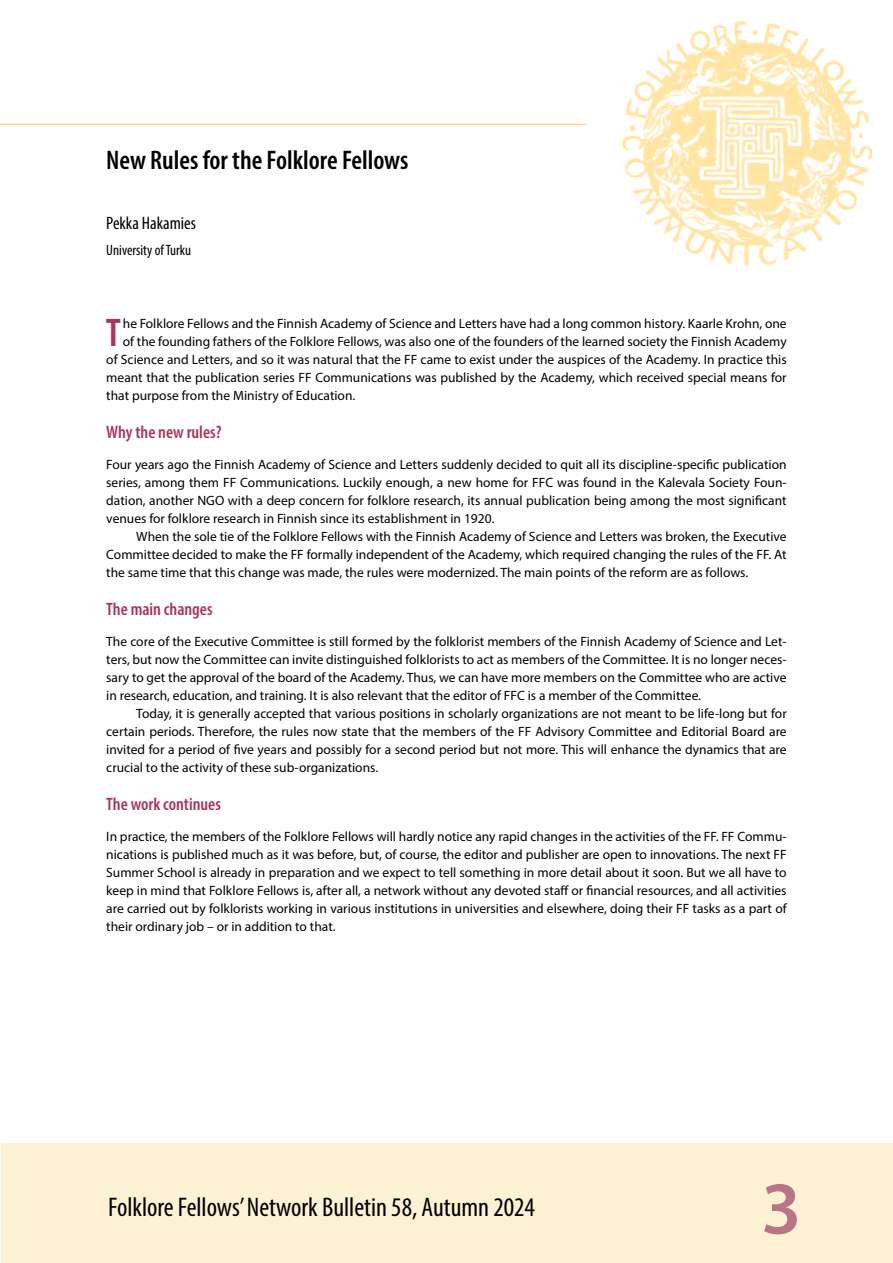
<style>
.page{position:relative;width:893px;height:1263px;background:#fff}
.page>*{position:absolute;margin:0;border:0;box-sizing:border-box;transform-origin:0 0}
.t1{font:600 75px "Myriad Pro";color:#ba7487}
.Anfangi{font:600 condensed 40.2px "Myriad Pro";color:#a6365d}
.t2{font:condensed 27px "Myriad Pro";color:#000}
.Artikkelin_otsikko{font:600 condensed 27px "Myriad Pro";color:#000}
.Väliotsikko{font:600 condensed 18px "Myriad Pro";color:#a6365d}
.Artikkelin_kirjoittaja{font:condensed 18px "Myriad Pro";color:#000}
.Artikkelin_kirjoittajan_affiliaatio{font:condensed 15px "Myriad Pro";color:#000}
.Leipis_1__kpl{font:13.5px/18px "Myriad Pro";color:#000;text-align:justify}
.Leipis{font:13.5px/18px "Myriad Pro";color:#000;text-align:justify}
.Anfangi-2{font:13.5px "Myriad Pro";color:#000}
</style>
<div class="page">
<div style="left:1px;top:1143px;width:892px;height:120px;background:#fef2d4"></div>
<hr style="left:0;top:124px;width:586px;height:1px;background:#fed87d">
<img style="left:622px;top:21px;width:249px;height:245px">
<p class="Artikkelin_otsikko" style="left:106px;top:143px;width:304px">New Rules for the Folklore Fellows</p>
<p class="Artikkelin_kirjoittaja" style="left:106px;top:212px;width:91px">Pekka Hakamies</p>
<p class="Artikkelin_kirjoittajan_affiliaatio" style="left:106px;top:241px;width:86px">University of Turku</p>
<p class="Anfangi" style="left:106px;top:308px;width:17px">T</p>
<p class="Anfangi-2" style="left:123px;top:315px;width:665px">he Folklore Fellows and the Finnish Academy of Science and Letters have had a long common history. Kaarle Krohn, one</p>
<p class="Anfangi-2" style="left:123px;top:333px;width:665px">of the founding fathers of the Folklore Fellows, was also one of the founders of the learned society the Finnish Academy</p>
<p class="Anfangi-2" style="left:106px;top:351px;width:682px">of Science and Letters, and so it was natural that the FF came to exist under the auspices of the Academy. In practice this</p>
<p class="Anfangi-2" style="left:106px;top:369px;width:682px">meant that the publication series FF Communications was published by the Academy, which received special means for</p>
<p class="Anfangi-2" style="left:106px;top:387px;width:251px">that purpose from the Ministry of Education.</p>
<p class="Väliotsikko" style="left:106px;top:421px;width:117px">Why the new rules?</p>
<p class="Leipis_1__kpl" style="left:106px;top:455px;width:682px">Four years ago the Finnish Academy of Science and Letters suddenly decided to quit all its discipline-specific publication series, among them FF Communications. Luckily enough, a new home for FFC was found in the Kalevala Society Foun&shy;dation, another NGO with a deep concern for folklore research, its annual publication being among the most significant venues for folklore research in Finnish since its establishment in 1920.</p>
<p class="Leipis" style="left:106px;top:527px;width:682px;text-indent:30px">When the sole tie of the Folklore Fellows with the Finnish Academy of Science and Letters was broken, the Executive Committee decided to make the FF formally independent of the Academy, which required changing the rules of the FF. At the same time that this change was made, the rules were modernized. The main points of the reform are as follows.</p>
<p class="Väliotsikko" style="left:106px;top:598px;width:108px">The main changes</p>
<p class="Leipis_1__kpl" style="left:106px;top:632px;width:682px">The core of the Executive Committee is still formed by the folklorist members of the Finnish Academy of Science and Let&shy;ters, but now the Committee can invite distinguished folklorists to act as members of the Committee. It is no longer neces&shy;sary to get the approval of the board of the Academy. Thus, we can have more members on the Committee who are active in research, education, and training. It is also relevant that the editor of FFC is a member of the Committee.</p>
<p class="Leipis" style="left:106px;top:704px;width:682px;text-indent:30px">Today, it is generally accepted that various positions in scholarly organizations are not meant to be life-long but for certain periods. Therefore, the rules now state that the members of the FF Advisory Committee and Editorial Board are invited for a period of five years and possibly for a second period but not more. This will enhance the dynamics that are crucial to the activity of these sub-organizations.</p>
<p class="Väliotsikko" style="left:106px;top:793px;width:116px">The work continues</p>
<p class="Leipis_1__kpl" style="left:106px;top:827px;width:682px">In practice, the members of the Folklore Fellows will hardly notice any rapid changes in the activities of the FF. FF Commu&shy;nications is published much as it was before, but, of course, the editor and publisher are open to innovations. The next FF Summer School is already in preparation and we expect to tell something in more detail about it soon. But we all have to keep in mind that Folklore Fellows is, after all, a network without any devoted staff or financial resources, and all activities are carried out by folklorists working in various institutions in universities and elsewhere, doing their FF tasks as a part of their ordinary job – or in addition to that.</p>
<h3 class="t2" style="left:108px;top:1190px;width:428px">Folklore Fellows’ Network Bulletin 58, Autumn 2024</h3>
<h1 class="t1" style="left:761px;top:1161px;width:42px">3</h1>
</div>
